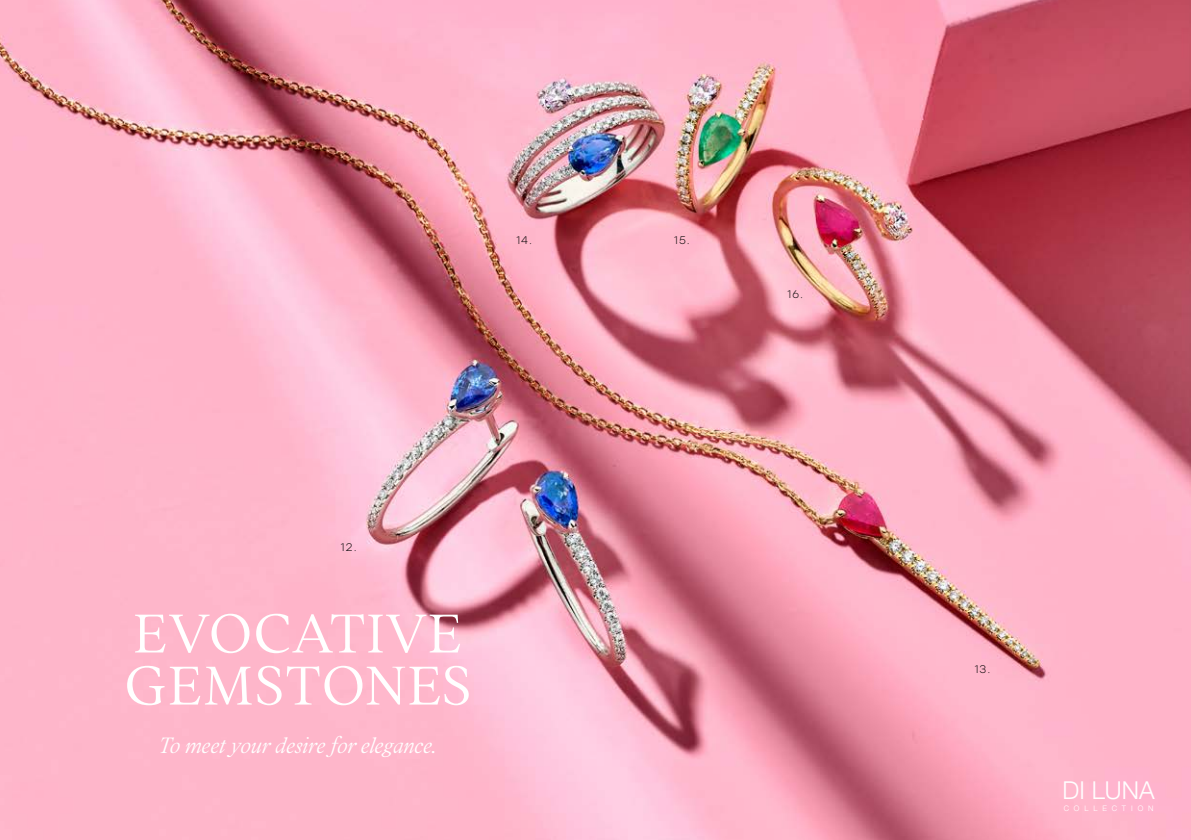
<style>
.page{position:relative;width:1191px;height:840px;background:#fff}
.page>*{position:absolute;margin:0;border:0;box-sizing:border-box;transform-origin:0 0}
.t1{font:100 60px/52px "Addington CF";letter-spacing:.01em;color:#fff}
.t2{font:300 24.6px "Helvetica Neue";color:#fff}
.t3{font:italic 100 24px "Addington CF";letter-spacing:-.005em;color:#fff}
.t4{font:300 11px "Stolzl";letter-spacing:.1em;color:#000}
.t5{font:300 7.6px "Helvetica Neue";letter-spacing:.645em;color:#fff}
</style>
<div class="page">
<img style="left:0;top:0;width:1191px;height:839px">
<p class="t4" style="left:516px;top:232px;width:17px">14.</p>
<p class="t4" style="left:674px;top:232px;width:17px">15.</p>
<p class="t4" style="left:341px;top:539px;width:17px">12.</p>
<h1 class="t1" style="left:124px;top:608px;width:349px">EVOCATIVE<br>GEMSTONES</h1>
<p class="t3" style="left:158px;top:730px;width:280px">To meet your desire for elegance.</p>
<p class="t4" style="left:787px;top:286px;width:17px">16.</p>
<p class="t4" style="left:974px;top:660px;width:17px">13.</p>
<p class="t2" style="left:1062px;top:769px;width:93px">DI LUNA</p>
<p class="t5" style="left:1063px;top:801px;width:91px">COLLECTION</p>
</div>
